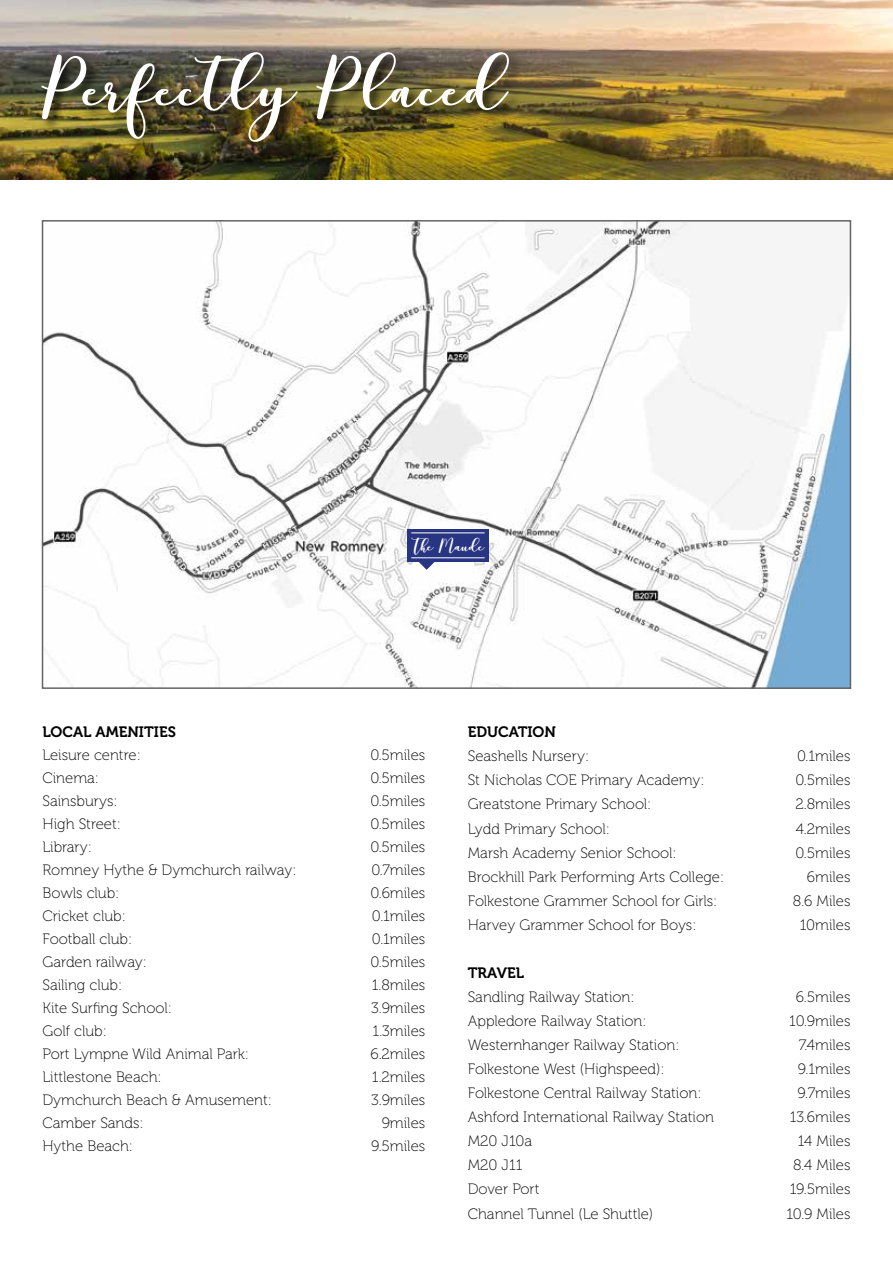
<style>
.page{position:relative;width:893px;height:1263px;background:#fff}
.page>*{position:absolute;margin:0;border:0;box-sizing:border-box;transform-origin:0 0}
.t1{font:111px "mottonademo";color:#fff}
.t2{font:26.7px "mottonademo";color:#fff}
.t3{font:15px "Museo 100";color:#000}
.t4{font:15px "Museo 700";color:#000}
</style>
<div class="page">
<img style="left:0;top:0;width:893px;height:179px">
<div style="left:40px;top:50px;width:483px;height:105px;background:#000;opacity:.75"></div>
<img style="left:45px;top:223px;width:803px;height:463px">
<div style="left:42px;top:220px;width:809px;height:469px;border:2px solid #636469"></div>
<svg style="left:418px;top:562px;width:17px;height:8px"></svg>
<div style="left:407px;top:529px;width:82px;height:33px;background:#283583"></div>
<hr style="left:411px;top:533px;width:74px;height:1px;background:#fff">
<hr style="left:411px;top:557px;width:74px;height:1px;background:#fff">
<h1 class="t1" style="left:47px;top:48px;width:461px">Perfectly Placed</h1>
<h2 class="t2" style="left:412px;top:536px;width:74px">The Maude</h2>
<p class="t4" style="left:43px;top:724px;width:135px">LOCAL AMENITIES</p>
<p class="t3" style="left:43px;top:747px;width:100px">Leisure centre:</p>
<p class="t3" style="left:370px;top:747px;width:56px">0.5miles</p>
<p class="t3" style="left:43px;top:770px;width:58px">Cinema:</p>
<p class="t3" style="left:370px;top:770px;width:56px">0.5miles</p>
<p class="t3" style="left:43px;top:793px;width:77px">Sainsburys:</p>
<p class="t3" style="left:370px;top:793px;width:56px">0.5miles</p>
<p class="t3" style="left:43px;top:816px;width:80px">High Street:</p>
<p class="t3" style="left:370px;top:816px;width:56px">0.5miles</p>
<p class="t3" style="left:43px;top:839px;width:51px">Library:</p>
<p class="t3" style="left:370px;top:839px;width:56px">0.5miles</p>
<p class="t3" style="left:43px;top:862px;width:255px">Romney Hythe &amp; Dymchurch railway:</p>
<p class="t3" style="left:371px;top:862px;width:55px">0.7miles</p>
<p class="t3" style="left:43px;top:885px;width:78px">Bowls club:</p>
<p class="t3" style="left:371px;top:885px;width:56px">0.6miles</p>
<p class="t3" style="left:43px;top:908px;width:85px">Cricket club:</p>
<p class="t3" style="left:372px;top:908px;width:55px">0.1miles</p>
<p class="t3" style="left:43px;top:931px;width:91px">Football club:</p>
<p class="t3" style="left:372px;top:931px;width:55px">0.1miles</p>
<p class="t3" style="left:43px;top:954px;width:106px">Garden railway:</p>
<p class="t3" style="left:370px;top:954px;width:56px">0.5miles</p>
<p class="t3" style="left:43px;top:977px;width:81px">Sailing club:</p>
<p class="t3" style="left:372px;top:977px;width:55px">1.8miles</p>
<p class="t3" style="left:43px;top:1000px;width:131px">Kite Surfing School:</p>
<p class="t3" style="left:371px;top:1000px;width:56px">3.9miles</p>
<p class="t3" style="left:43px;top:1023px;width:66px">Golf club:</p>
<p class="t3" style="left:373px;top:1023px;width:54px">1.3miles</p>
<p class="t3" style="left:43px;top:1046px;width:208px">Port Lympne Wild Animal Park:</p>
<p class="t3" style="left:370px;top:1046px;width:56px">6.2miles</p>
<p class="t3" style="left:43px;top:1069px;width:121px">Littlestone Beach:</p>
<p class="t3" style="left:372px;top:1069px;width:55px">1.2miles</p>
<p class="t3" style="left:43px;top:1092px;width:231px">Dymchurch Beach &amp; Amusement:</p>
<p class="t3" style="left:371px;top:1092px;width:56px">3.9miles</p>
<p class="t3" style="left:43px;top:1115px;width:103px">Camber Sands:</p>
<p class="t3" style="left:382px;top:1115px;width:45px">9miles</p>
<p class="t3" style="left:43px;top:1138px;width:92px">Hythe Beach:</p>
<p class="t3" style="left:371px;top:1138px;width:56px">9.5miles</p>
<p class="t4" style="left:468px;top:724px;width:90px">EDUCATION</p>
<p class="t3" style="left:468px;top:748px;width:123px">Seashells Nursery:</p>
<p class="t3" style="left:797px;top:748px;width:55px">0.1miles</p>
<p class="t3" style="left:468px;top:772px;width:238px">St Nicholas COE Primary Academy:</p>
<p class="t3" style="left:796px;top:772px;width:56px">0.5miles</p>
<p class="t3" style="left:468px;top:796px;width:185px">Greatstone Primary School:</p>
<p class="t3" style="left:795px;top:796px;width:56px">2.8miles</p>
<p class="t3" style="left:468px;top:820px;width:144px">Lydd Primary School:</p>
<p class="t3" style="left:796px;top:820px;width:56px">4.2miles</p>
<p class="t3" style="left:468px;top:844px;width:210px">Marsh Academy Senior School:</p>
<p class="t3" style="left:796px;top:844px;width:56px">0.5miles</p>
<p class="t3" style="left:468px;top:868px;width:258px">Brockhill Park Performing Arts College:</p>
<p class="t3" style="left:807px;top:868px;width:45px">6miles</p>
<p class="t3" style="left:468px;top:892px;width:251px">Folkestone Grammer School for Girls:</p>
<p class="t3" style="left:793px;top:892px;width:59px">8.6 Miles</p>
<p class="t3" style="left:468px;top:917px;width:230px">Harvey Grammer School for Boys:</p>
<p class="t3" style="left:800px;top:917px;width:52px">10miles</p>
<p class="t4" style="left:468px;top:964px;width:58px">TRAVEL</p>
<p class="t3" style="left:468px;top:989px;width:168px">Sandling Railway Station:</p>
<p class="t3" style="left:796px;top:989px;width:56px">6.5miles</p>
<p class="t3" style="left:468px;top:1013px;width:180px">Appledore Railway Station:</p>
<p class="t3" style="left:789px;top:1013px;width:63px">10.9miles</p>
<p class="t3" style="left:468px;top:1037px;width:213px">Westernhanger Railway Station:</p>
<p class="t3" style="left:799px;top:1037px;width:53px">7.4miles</p>
<p class="t3" style="left:468px;top:1061px;width:198px">Folkestone West (Highspeed):</p>
<p class="t3" style="left:798px;top:1061px;width:54px">9.1miles</p>
<p class="t3" style="left:468px;top:1085px;width:235px">Folkestone Central Railway Station:</p>
<p class="t3" style="left:797px;top:1085px;width:55px">9.7miles</p>
<p class="t3" style="left:468px;top:1109px;width:248px">Ashford International Railway Station</p>
<p class="t3" style="left:790px;top:1109px;width:62px">13.6miles</p>
<p class="t3" style="left:468px;top:1133px;width:66px">M20 J10a</p>
<p class="t3" style="left:798px;top:1133px;width:54px">14 Miles</p>
<p class="t3" style="left:468px;top:1157px;width:56px">M20 J11</p>
<p class="t3" style="left:793px;top:1157px;width:59px">8.4 Miles</p>
<p class="t3" style="left:468px;top:1181px;width:73px">Dover Port</p>
<p class="t3" style="left:790px;top:1181px;width:62px">19.5miles</p>
<p class="t3" style="left:468px;top:1205px;width:187px">Channel Tunnel (Le Shuttle)</p>
<p class="t3" style="left:786px;top:1205px;width:66px">10.9 Miles</p>
</div>
